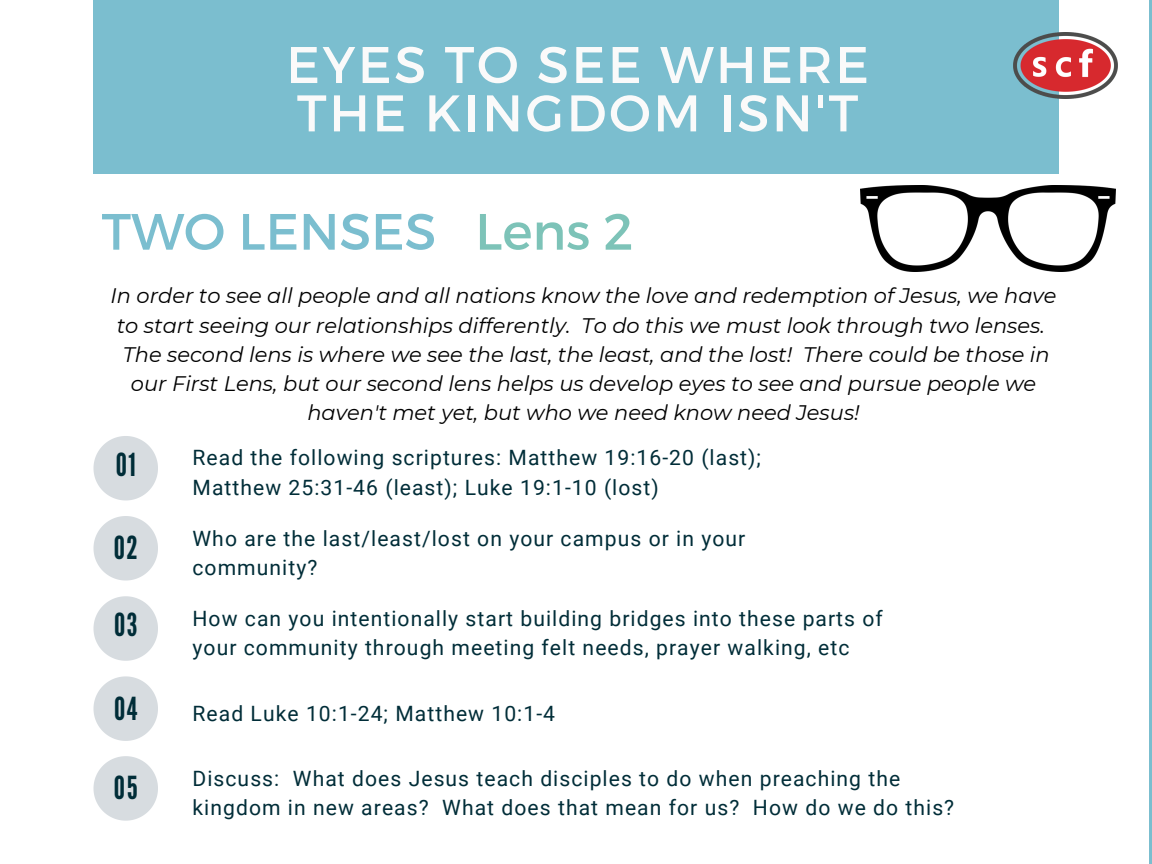
<style>
.page{position:relative;width:1152px;height:864px;background:#fff}
.page>*{position:absolute;margin:0;border:0;box-sizing:border-box;transform-origin:0 0}
.t1{font:51.45px/48.3px "Montserrat";letter-spacing:.05em;color:#fafafa}
.t2{font:51px "Montserrat";color:#7bbecf}
.t3{font:31.65px "League Gothic";letter-spacing:.05em;color:#002d38}
.t4{font:21.15px/29.2px "Roboto";letter-spacing:.05em;color:#002d38}
.t5{font:italic 21px/29.2px "Montserrat";color:#000;text-align:center}
.s1{color:#7dc3b8}
</style>
<div class="page">
<div style="left:94px;top:0;width:965px;height:174px;background:#7bbecf"></div>
<svg style="left:94px;top:436px;width:64px;height:64px"></svg>
<svg style="left:94px;top:516px;width:64px;height:65px"></svg>
<svg style="left:94px;top:596px;width:64px;height:65px"></svg>
<svg style="left:94px;top:676px;width:64px;height:65px"></svg>
<svg style="left:94px;top:756px;width:64px;height:65px"></svg>
<img style="left:860px;top:186px;width:256px;height:85px">
<img style="left:1014px;top:33px;width:103px;height:65px">
<h1 class="t1" style="left:286px;top:38px;width:584px">EYES TO SEE WHERE<br>THE KINGDOM ISN'T</h1>
<h2 class="t2" style="left:102px;top:198px;width:533px">TWO LENSES <span class="s1">Lens 2</span></h2>
<p class="t5" style="left:110px;top:281px;width:948px">In order to see all people and all nations know the love and redemption of Jesus, we have to start seeing our relationships differently. To do this we must look through two lenses.<br>The second lens is where we see the last, the least, and the lost! There could be those in our First Lens, but our second lens helps us develop eyes to see and pursue people we haven't met yet, but who we need know need Jesus!</p>
<h3 class="t3" style="left:116px;top:446px;width:22px">01</h3>
<p class="t4" style="left:193px;top:444px;width:570px">Read the following scriptures: Matthew 19:16-20 (last);<br>Matthew 25:31-46 (least); Luke 19:1-10 (lost)</p>
<h3 class="t3" style="left:114px;top:530px;width:26px">02</h3>
<p class="t4" style="left:193px;top:524px;width:554px">Who are the last/least/lost on your campus or in your community?</p>
<h3 class="t3" style="left:114px;top:607px;width:25px">03</h3>
<p class="t4" style="left:193px;top:604px;width:692px">How can you intentionally start building bridges into these parts of your community through meeting felt needs, prayer walking, etc</p>
<h3 class="t3" style="left:114px;top:690px;width:25px">04</h3>
<p class="t4" style="left:193px;top:699px;width:364px">Read Luke 10:1-24; Matthew 10:1-4</p>
<h3 class="t3" style="left:114px;top:770px;width:25px">05</h3>
<p class="t4" style="left:193px;top:764px;width:763px">Discuss: What does Jesus teach disciples to do when preaching the kingdom in new areas? What does that mean for us? How do we do this?</p>
</div>
